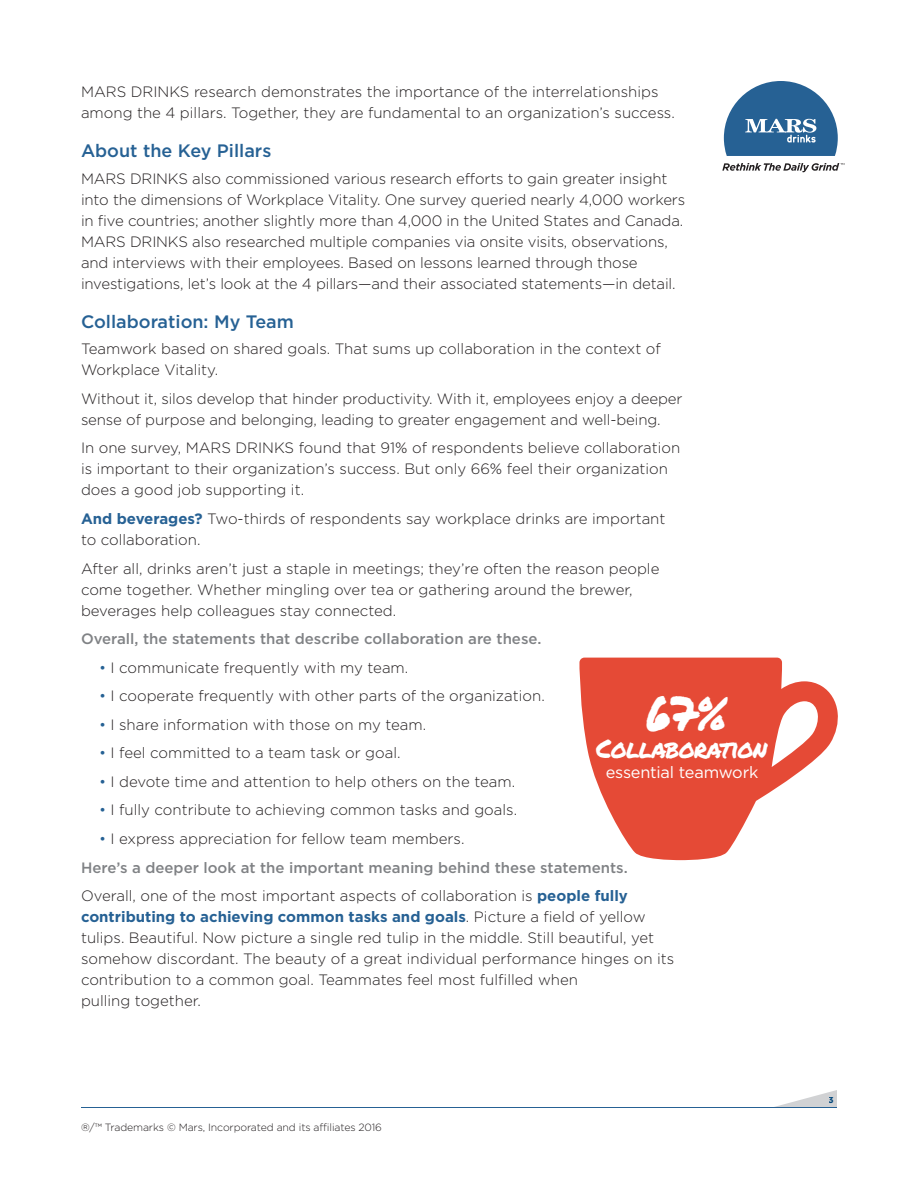
<style>
.page{position:relative;width:918px;height:1188px;background:#fff}
.page>*{position:absolute;margin:0;border:0;box-sizing:border-box;transform-origin:0 0}
.t1{font:48.3px "Permanent Marker";color:#fff}
.t2{font:25.8px "Permanent Marker";letter-spacing:-.04em;color:#fff}
.t3{font:500 18px "Gotham";color:#266194}
.t4{font:16.35px "Gotham";letter-spacing:-.015em;color:#fff}
.t5{font:300 15px/21px "Gotham";color:#231f20}
.t6{font:500 15px "Gotham";color:#808285}
.t7{font:300 10.5px "Gotham";letter-spacing:-.01em;color:#231f20}
.t8{font:700 9px "Gotham";color:#005594}
.s1{font-weight:700;color:#266194}
.s2{color:#266194}
.s3{font-weight:500;color:#808285}
</style>
<div class="page">
<hr style="left:81px;top:1107px;width:756px;height:1px;background:#266194">
<svg style="left:775px;top:1090px;width:62px;height:17px"></svg>
<svg style="left:579px;top:658px;width:259px;height:202px;fill:#e54a36"></svg>
<svg style="left:724px;top:81px;width:114px;height:75px"></svg>
<svg style="left:722px;top:163px;width:122px;height:9px"></svg>
<p class="t5" style="left:81px;top:81px;width:595px">MARS DRINKS research demonstrates the importance of the interrelationships among the 4 pillars. Together, they are fundamental to an organization’s success.</p>
<p class="t3" style="left:81px;top:141px;width:192px">About the Key Pillars</p>
<p class="t5" style="left:81px;top:168px;width:606px">MARS DRINKS also commissioned various research efforts to gain greater insight into the dimensions of Workplace Vitality. One survey queried nearly 4,000 workers in five countries; another slightly more than 4,000 in the United States and Canada.<br>MARS DRINKS also researched multiple companies via onsite visits, observations, and interviews with their employees. Based on lessons learned through those investigations, let’s look at the 4 pillars—and their associated statements—in detail.</p>
<p class="t3" style="left:81px;top:311px;width:214px">Collaboration: My Team</p>
<p class="t5" style="left:81px;top:338px;width:581px">Teamwork based on shared goals. That sums up collaboration in the context of<br>Workplace Vitality.</p>
<p class="t5" style="left:81px;top:388px;width:603px">Without it, silos develop that hinder productivity. With it, employees enjoy a deeper sense of purpose and belonging, leading to greater engagement and well-being.</p>
<p class="t5" style="left:81px;top:437px;width:601px">In one survey, MARS DRINKS found that 91% of respondents believe collaboration is important to their organization’s success. But only 66% feel their organization does a good job supporting it.</p>
<p class="t5" style="left:81px;top:508px;width:586px"><span class="s1">And beverages?</span> Two-thirds of respondents say workplace drinks are important to collaboration.</p>
<p class="t5" style="left:81px;top:558px;width:580px">After all, drinks aren’t just a staple in meetings; they’re often the reason people come together. Whether mingling over tea or gathering around the brewer, beverages help colleagues stay connected.</p>
<p class="t6" style="left:81px;top:630px;width:462px">Overall, the statements that describe collaboration are these.</p>
<p class="t5" style="left:99px;top:657px;width:311px"><span class="s2">•</span> I communicate frequently with my team.</p>
<p class="t5" style="left:99px;top:685px;width:447px"><span class="s2">•</span> I cooperate frequently with other parts of the organization.</p>
<p class="t5" style="left:99px;top:714px;width:329px"><span class="s2">•</span> I share information with those on my team.</p>
<p class="t5" style="left:99px;top:742px;width:303px"><span class="s2">•</span> I feel committed to a team task or goal.</p>
<p class="t5" style="left:99px;top:771px;width:418px"><span class="s2">•</span> I devote time and attention to help others on the team.</p>
<p class="t5" style="left:99px;top:799px;width:420px"><span class="s2">•</span> I fully contribute to achieving common tasks and goals.</p>
<p class="t5" style="left:81px;top:824px;width:548px;line-height:28.5px;text-indent:18px"><span class="s2">•</span> I express appreciation for fellow team members.<br><span class="s3">Here’s a deeper look at the important meaning behind these statements.<br></span>Overall, one of the most important aspects of collaboration is <span class="s1">people fully</span></p>
<p class="t5" style="left:81px;top:906px;width:595px"><span class="s1">contributing to achieving common tasks and goals</span>. Picture a field of yellow tulips. Beautiful. Now picture a single red tulip in the middle. Still beautiful, yet somehow discordant. The beauty of a great individual performance hinges on its contribution to a common goal. Teammates feel most fulfilled when<br>pulling together.</p>
<h1 class="t1" style="left:647px;top:678px;width:82px">67%</h1>
<p class="t4" style="left:606px;top:763px;width:154px">essential teamwork</p>
<h2 class="t2" style="left:596px;top:730px;width:173px">Collaboration</h2>
<p class="t7" style="left:81px;top:1121px;width:303px">®/™ Trademarks © Mars, Incorporated and its affiliates 2016</p>
<p class="t8" style="left:829px;top:1095px;width:7px">3</p>
</div>
